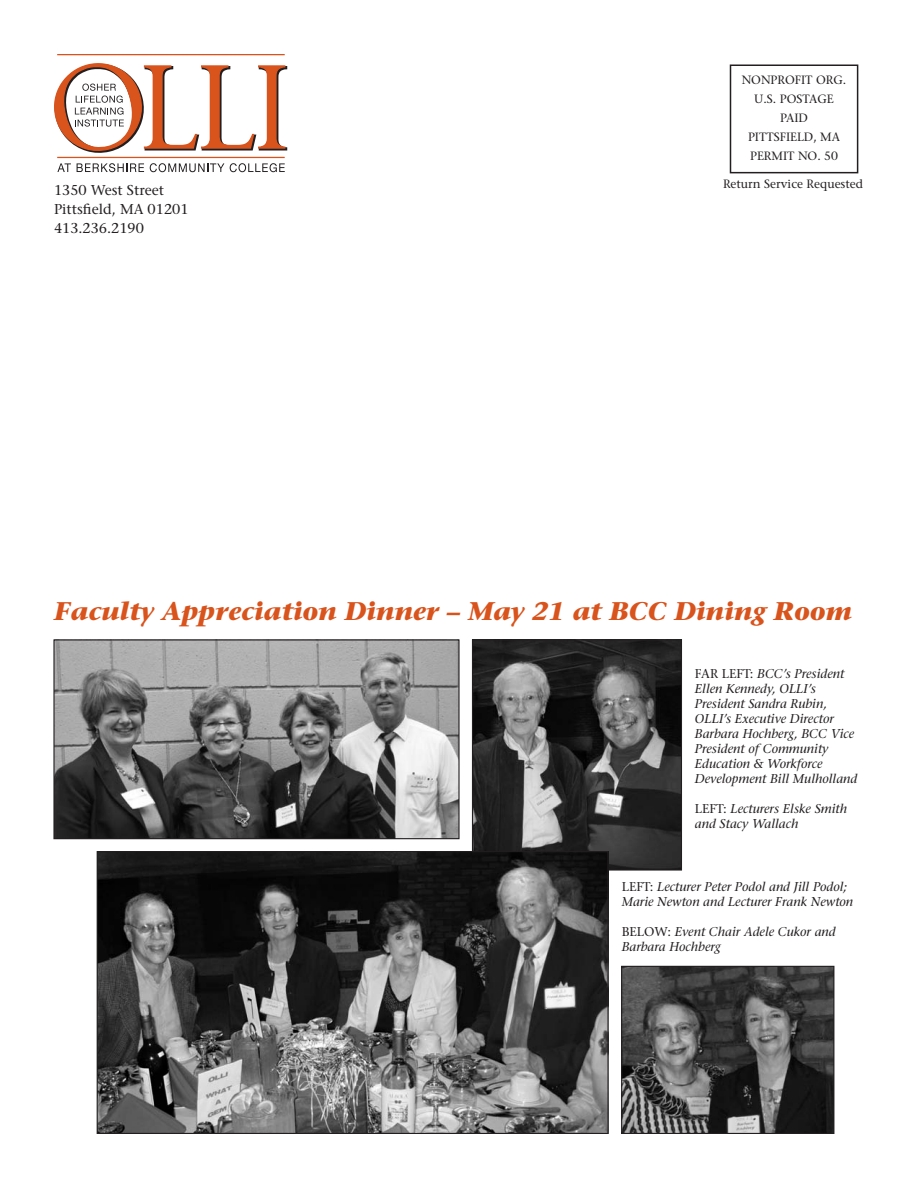
<style>
.page{position:relative;width:918px;height:1188px;background:#fff}
.page>*{position:absolute;margin:0;border:0;box-sizing:border-box;transform-origin:0 0}
.t1{font:italic 700 25.5px "Stone Serif";color:#d9531c}
.t2{font:14.25px/19px "Stone Serif";color:#231f20}
.t3{font:italic 12.75px/15px "Stone Serif";color:#231f20}
.t4{font:12px/19px "Stone Serif";color:#231f20;text-align:center}
.s1{font-style:normal}
</style>
<div class="page">
<img style="left:474px;top:641px;width:206px;height:228px">
<div style="left:472px;top:639px;width:210px;height:232px;border:1px solid #231f20"></div>
<svg style="left:57px;top:163px;width:14px;height:9px"></svg>
<svg style="left:77px;top:163px;width:67px;height:9px"></svg>
<svg style="left:150px;top:163px;width:74px;height:9px"></svg>
<svg style="left:230px;top:163px;width:55px;height:9px"></svg>
<svg style="left:54px;top:63px;width:233px;height:90px"></svg>
<hr style="left:57px;top:54px;width:228px;height:1px;background:#d9531c">
<hr style="left:57px;top:157px;width:228px;height:1px;background:#d9531c">
<div style="left:730px;top:64px;width:128px;height:109px;border:2px solid #231f20"></div>
<img style="left:55px;top:641px;width:403px;height:196px">
<div style="left:53px;top:639px;width:407px;height:200px;border:1px solid #231f20"></div>
<img style="left:99px;top:853px;width:508px;height:279px">
<div style="left:97px;top:851px;width:512px;height:283px;border:1px solid #231f20"></div>
<img style="left:623px;top:968px;width:209px;height:164px">
<div style="left:621px;top:966px;width:213px;height:168px;border:1px solid #231f20"></div>
<p class="t2" style="left:54px;top:180px;width:136px">1350 West Street<br>Pittsfield, MA 01201<br>413.236.2190</p>
<p class="t4" style="left:742px;top:70px;width:106px">NONPROFIT ORG.<br>U.S. POSTAGE<br>PAID<br>PITTSFIELD, MA<br>PERMIT NO. 50</p>
<p class="t4" style="left:723px;top:174px;width:142px">Return Service Requested</p>
<h1 class="t1" style="left:54px;top:596px;width:799px">Faculty Appreciation Dinner – May 21 at BCC Dining Room</h1>
<p class="t3" style="left:695px;top:666px;width:164px"><span class="s1">FAR LEFT:</span> BCC’s President<br>Ellen Kennedy, OLLI’s<br>President Sandra Rubin,<br>OLLI’s Executive Director<br>Barbara Hochberg, BCC Vice<br>President of Community<br>Education &amp; Workforce<br>Development Bill Mulholland</p>
<p class="t3" style="left:695px;top:801px;width:154px"><span class="s1">LEFT:</span> Lecturers Elske Smith and Stacy Wallach</p>
<p class="t3" style="left:622px;top:879px;width:233px"><span class="s1">LEFT:</span> Lecturer Peter Podol and Jill Podol;<br>Marie Newton and Lecturer Frank Newton</p>
<p class="t3" style="left:622px;top:924px;width:216px"><span class="s1">BELOW:</span> Event Chair Adele Cukor and<br>Barbara Hochberg</p>
</div>
